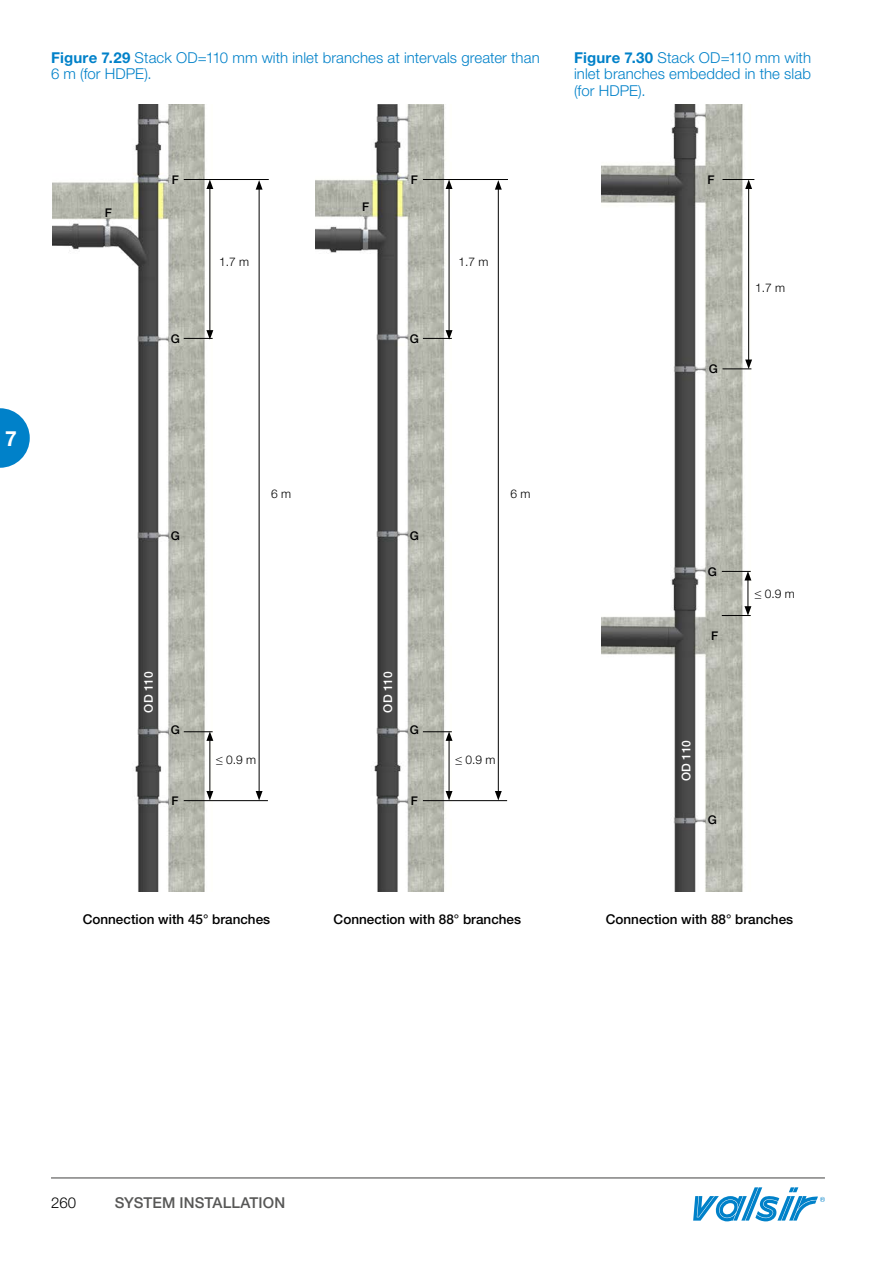
<style>
.page{position:relative;width:893px;height:1263px;background:#fff}
.page>*{position:absolute;margin:0;border:0;box-sizing:border-box;transform-origin:0 0}
.t1{font:700 21px "Helvetica Neue LT";color:#fff}
.t2{font:300 15px/16.5px "Helvetica Neue LT";letter-spacing:.005em;color:#0081c9}
.t3{font:500 15px "Helvetica Neue LT";letter-spacing:.005em;color:#575756}
.t4{font:300 15px "Helvetica Neue LT";color:#000}
.t5{font:500 13.5px "Helvetica Neue LT";color:#000}
.t6{font:300 12px "Helvetica Neue LT";color:#000}
.t7{font:500 12px "Helvetica Neue LT";color:#000}
.t8{font:500 12px "Helvetica Neue LT";color:#fff}
.s1{font-weight:700}
</style>
<div class="page">
<hr style="left:51px;top:1177px;width:774px;height:1px;background:#575756">
<svg style="left:693px;top:1187px;width:132px;height:34px"></svg>
<svg style="left:0;top:408px;width:30px;height:60px"></svg>
<img style="left:53px;top:104px;width:200px;height:788px">
<hr style="left:184px;top:179px;width:85px;height:1px;background:#000">
<hr style="left:184px;top:800px;width:84px;height:1px;background:#000">
<hr style="left:209px;top:187px;width:1px;height:145px;background:#000">
<svg style="left:206px;top:180px;width:7px;height:9px"></svg>
<svg style="left:184px;top:330px;width:29px;height:10px"></svg>
<hr style="left:209px;top:738px;width:1px;height:55px;background:#000">
<svg style="left:184px;top:731px;width:29px;height:10px"></svg>
<svg style="left:206px;top:791px;width:7px;height:9px"></svg>
<hr style="left:259px;top:187px;width:1px;height:606px;background:#000">
<svg style="left:256px;top:180px;width:7px;height:10px"></svg>
<svg style="left:256px;top:791px;width:7px;height:9px"></svg>
<img style="left:315px;top:104px;width:175px;height:788px">
<hr style="left:423px;top:179px;width:85px;height:1px;background:#000">
<hr style="left:423px;top:800px;width:84px;height:1px;background:#000">
<hr style="left:449px;top:187px;width:1px;height:145px;background:#000">
<svg style="left:446px;top:180px;width:6px;height:9px"></svg>
<svg style="left:423px;top:330px;width:29px;height:10px"></svg>
<hr style="left:449px;top:738px;width:1px;height:55px;background:#000">
<svg style="left:423px;top:731px;width:29px;height:10px"></svg>
<svg style="left:446px;top:791px;width:6px;height:9px"></svg>
<hr style="left:498px;top:187px;width:1px;height:606px;background:#000">
<svg style="left:495px;top:180px;width:7px;height:10px"></svg>
<svg style="left:495px;top:791px;width:7px;height:9px"></svg>
<img style="left:601px;top:104px;width:154px;height:788px">
<hr style="left:722px;top:179px;width:32px;height:1px;background:#000">
<hr style="left:748px;top:187px;width:1px;height:175px;background:#000">
<svg style="left:745px;top:180px;width:7px;height:9px"></svg>
<svg style="left:722px;top:360px;width:30px;height:9px"></svg>
<hr style="left:748px;top:578px;width:1px;height:31px;background:#000">
<svg style="left:722px;top:571px;width:29px;height:9px"></svg>
<svg style="left:722px;top:606px;width:29px;height:10px"></svg>
<h1 class="t1" style="left:5px;top:426px;width:13px">7</h1>
<p class="t2" style="left:51px;top:49px;width:490px"><span class="s1">Figure 7.29</span> Stack OD=110 mm with inlet branches at intervals greater than<br>6 m (for HDPE).</p>
<p class="t2" style="left:574px;top:49px;width:238px;text-align:justify"><span class="s1">Figure 7.30</span> Stack OD=110 mm with inlet branches embedded in the slab (for HDPE).</p>
<p class="t7" style="left:105px;top:205px;width:9px">F</p>
<p class="t7" style="left:172px;top:172px;width:9px">F</p>
<p class="t7" style="left:171px;top:331px;width:11px">G</p>
<p class="t6" style="left:219px;top:254px;width:32px">1.7 m</p>
<p class="t7" style="left:171px;top:528px;width:11px">G</p>
<p class="t6" style="left:271px;top:486px;width:22px">6 m</p>
<p class="t8" style="left:141px;top:712px;width:43px;rotate:-90deg">OD 110</p>
<p class="t7" style="left:171px;top:723px;width:11px">G</p>
<p class="t7" style="left:172px;top:794px;width:9px">F</p>
<p class="t6" style="left:216px;top:752px;width:41px">≤ 0.9 m</p>
<p class="t7" style="left:362px;top:200px;width:9px">F</p>
<p class="t7" style="left:411px;top:172px;width:9px">F</p>
<p class="t7" style="left:410px;top:331px;width:11px">G</p>
<p class="t6" style="left:458px;top:254px;width:32px">1.7 m</p>
<p class="t7" style="left:410px;top:528px;width:11px">G</p>
<p class="t6" style="left:510px;top:486px;width:22px">6 m</p>
<p class="t8" style="left:381px;top:712px;width:43px;rotate:-90deg">OD 110</p>
<p class="t7" style="left:410px;top:723px;width:11px">G</p>
<p class="t7" style="left:411px;top:794px;width:9px">F</p>
<p class="t6" style="left:455px;top:752px;width:41px">≤ 0.9 m</p>
<p class="t7" style="left:708px;top:172px;width:9px">F</p>
<p class="t7" style="left:709px;top:362px;width:11px">G</p>
<p class="t6" style="left:755px;top:280px;width:32px">1.7 m</p>
<p class="t7" style="left:708px;top:564px;width:11px">G</p>
<p class="t7" style="left:711px;top:629px;width:9px">F</p>
<p class="t6" style="left:755px;top:586px;width:41px">≤ 0.9 m</p>
<p class="t8" style="left:679px;top:781px;width:43px;rotate:-90deg">OD 110</p>
<p class="t7" style="left:708px;top:813px;width:11px">G</p>
<p class="t5" style="left:83px;top:911px;width:189px">Connection with 45° branches</p>
<p class="t5" style="left:334px;top:911px;width:189px">Connection with 88° branches</p>
<p class="t5" style="left:606px;top:911px;width:189px">Connection with 88° branches</p>
<p class="t4" style="left:51px;top:1193px;width:27px">260</p>
<p class="t3" style="left:115px;top:1193px;width:172px">SYSTEM INSTALLATION</p>
</div>
